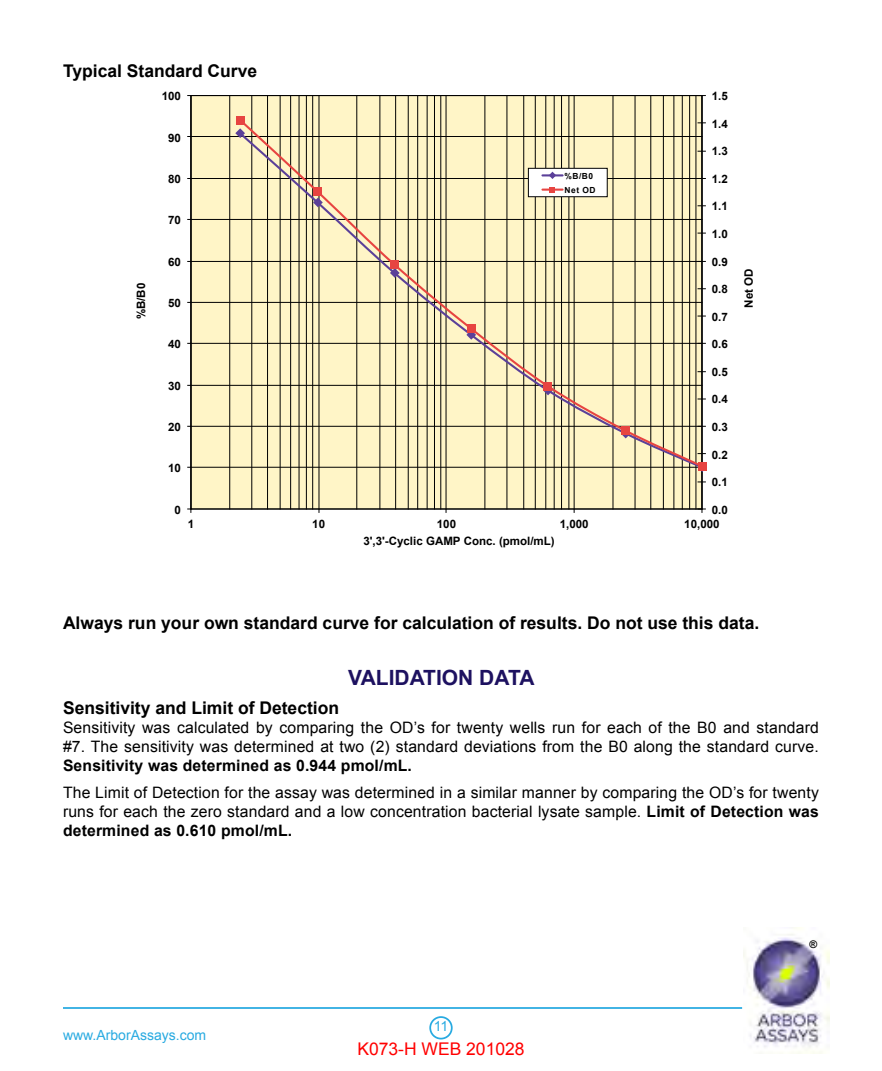
<style>
.page{position:relative;width:882px;height:1071px;background:#fff}
.page>*{position:absolute;margin:0;border:0;box-sizing:border-box;transform-origin:0 0}
.t1{font:700 21px "Arial";color:#1d1160}
.t2{font:700 17.5px "Arial";color:#000}
.t3{font:17.5px "Arial";color:#f00}
.t4{font:15.75px/18.9px "Arial";letter-spacing:.01em;color:#000}
.t5{font:700 15.75px "Arial";letter-spacing:.01em;color:#000}
.t6{font:14px "Arial";color:#28aae1}
.t7{font:700 11.55px "Arial";color:#010101}
.t8{font:700 10.5px "Arial";color:#000}
.t9{font:700 8.4px/14.2px "Arial";letter-spacing:.06em;color:#010101}
.s1{font-weight:700}
</style>
<div class="page">
<div style="left:429px;top:1016px;width:24px;height:24px;border:2px solid #28aae1;border-radius:50%"></div>
<img style="left:743px;top:927px;width:87px;height:126px">
<hr style="left:63px;top:1007px;width:679px;height:2px;background:#28aae1">
<div style="left:191px;top:96px;width:511px;height:413px;background:#fff5c7"></div>
<hr style="left:191px;top:467px;width:511px;height:1px;background:#010101">
<hr style="left:191px;top:426px;width:511px;height:1px;background:#010101">
<hr style="left:191px;top:385px;width:511px;height:1px;background:#010101">
<hr style="left:191px;top:343px;width:511px;height:1px;background:#010101">
<hr style="left:191px;top:302px;width:511px;height:1px;background:#010101">
<hr style="left:191px;top:261px;width:511px;height:1px;background:#010101">
<hr style="left:191px;top:219px;width:511px;height:1px;background:#010101">
<hr style="left:191px;top:178px;width:511px;height:1px;background:#010101">
<hr style="left:191px;top:136px;width:511px;height:1px;background:#010101">
<hr style="left:191px;top:95px;width:511px;height:1px;background:#010101">
<hr style="left:229px;top:96px;width:1px;height:413px;background:#010101">
<hr style="left:251px;top:96px;width:1px;height:413px;background:#010101">
<hr style="left:267px;top:96px;width:1px;height:413px;background:#010101">
<hr style="left:280px;top:96px;width:1px;height:413px;background:#010101">
<hr style="left:290px;top:96px;width:1px;height:413px;background:#010101">
<hr style="left:299px;top:96px;width:1px;height:413px;background:#010101">
<hr style="left:306px;top:96px;width:1px;height:413px;background:#010101">
<hr style="left:312px;top:96px;width:1px;height:413px;background:#010101">
<hr style="left:356px;top:96px;width:1px;height:413px;background:#010101">
<hr style="left:380px;top:96px;width:1px;height:413px;background:#010101">
<hr style="left:395px;top:96px;width:1px;height:413px;background:#010101">
<hr style="left:408px;top:96px;width:1px;height:413px;background:#010101">
<hr style="left:417px;top:96px;width:1px;height:413px;background:#010101">
<hr style="left:427px;top:96px;width:1px;height:413px;background:#010101">
<hr style="left:434px;top:96px;width:1px;height:413px;background:#010101">
<hr style="left:440px;top:96px;width:1px;height:413px;background:#010101">
<hr style="left:485px;top:96px;width:1px;height:413px;background:#010101">
<hr style="left:507px;top:96px;width:1px;height:413px;background:#010101">
<hr style="left:523px;top:96px;width:1px;height:413px;background:#010101">
<hr style="left:535px;top:96px;width:1px;height:413px;background:#010101">
<hr style="left:545px;top:96px;width:1px;height:413px;background:#010101">
<hr style="left:554px;top:96px;width:1px;height:413px;background:#010101">
<hr style="left:561px;top:96px;width:1px;height:413px;background:#010101">
<hr style="left:569px;top:96px;width:1px;height:413px;background:#010101">
<hr style="left:613px;top:96px;width:1px;height:413px;background:#010101">
<hr style="left:635px;top:96px;width:1px;height:413px;background:#010101">
<hr style="left:650px;top:96px;width:1px;height:413px;background:#010101">
<hr style="left:663px;top:96px;width:1px;height:413px;background:#010101">
<hr style="left:674px;top:96px;width:1px;height:413px;background:#010101">
<hr style="left:682px;top:96px;width:1px;height:413px;background:#010101">
<hr style="left:689px;top:96px;width:1px;height:413px;background:#010101">
<hr style="left:696px;top:96px;width:1px;height:413px;background:#010101">
<hr style="left:319px;top:96px;width:1px;height:413px;background:#010101">
<hr style="left:446px;top:96px;width:1px;height:413px;background:#010101">
<hr style="left:574px;top:96px;width:1px;height:413px;background:#010101">
<hr style="left:702px;top:96px;width:1px;height:413px;background:#010101">
<hr style="left:191px;top:96px;width:1px;height:413px;background:#010101">
<hr style="left:191px;top:509px;width:511px;height:1px;background:#010101">
<svg style="left:235px;top:130px;width:3px;height:6px"></svg>
<svg style="left:698px;top:462px;width:9px;height:10px"></svg>
<svg style="left:238px;top:117px;width:464px;height:352px"></svg>
<div style="left:698px;top:462px;width:8px;height:8px;background:#e74441"></div>
<div style="left:621px;top:426px;width:9px;height:9px;background:#e74441"></div>
<div style="left:544px;top:382px;width:8px;height:9px;background:#e74441"></div>
<div style="left:467px;top:324px;width:8px;height:9px;background:#e74441"></div>
<div style="left:390px;top:260px;width:9px;height:9px;background:#e74441"></div>
<div style="left:236px;top:117px;width:8px;height:8px;background:#e74441"></div>
<div style="left:528px;top:168px;width:79px;height:29px;background:#fff"></div>
<div style="left:528px;top:168px;width:79px;height:29px;border:1px solid #010101"></div>
<hr style="left:542px;top:174px;width:21px;height:2px;background:#5b4099">
<hr style="left:542px;top:189px;width:21px;height:2px;background:#e74441">
<svg style="left:550px;top:187px;width:5px;height:6px"></svg>
<div style="left:314px;top:187px;width:8px;height:8px;background:#e74441"></div>
<svg style="left:549px;top:172px;width:7px;height:7px"></svg>
<p class="t2" style="left:63px;top:59px;width:196px">Typical Standard Curve</p>
<p class="t7" style="left:162px;top:89px;width:21px">100</p>
<p class="t7" style="left:168px;top:130px;width:14px">90</p>
<p class="t7" style="left:168px;top:171px;width:14px">80</p>
<p class="t7" style="left:168px;top:213px;width:14px">70</p>
<p class="t7" style="left:133px;top:319px;width:38px;rotate:-90deg">%B/B0</p>
<p class="t7" style="left:168px;top:254px;width:14px">60</p>
<p class="t7" style="left:168px;top:295px;width:14px">50</p>
<p class="t7" style="left:168px;top:337px;width:14px">40</p>
<p class="t7" style="left:168px;top:378px;width:14px">30</p>
<p class="t7" style="left:168px;top:419px;width:14px">20</p>
<p class="t7" style="left:168px;top:461px;width:14px">10</p>
<p class="t7" style="left:175px;top:502px;width:8px">0</p>
<p class="t9" style="left:565px;top:169px;width:32px">%B/B0<br>Net OD</p>
<p class="t7" style="left:712px;top:88px;width:18px">1.5</p>
<p class="t7" style="left:712px;top:116px;width:18px">1.4</p>
<p class="t7" style="left:712px;top:144px;width:18px">1.3</p>
<p class="t7" style="left:712px;top:171px;width:18px">1.2</p>
<p class="t7" style="left:712px;top:199px;width:18px">1.1</p>
<p class="t7" style="left:712px;top:226px;width:18px">1.0</p>
<p class="t7" style="left:712px;top:254px;width:18px">0.9</p>
<p class="t7" style="left:712px;top:281px;width:18px">0.8</p>
<p class="t7" style="left:712px;top:309px;width:18px">0.7</p>
<p class="t7" style="left:712px;top:337px;width:18px">0.6</p>
<p class="t7" style="left:712px;top:364px;width:18px">0.5</p>
<p class="t7" style="left:712px;top:392px;width:18px">0.4</p>
<p class="t7" style="left:712px;top:419px;width:18px">0.3</p>
<p class="t7" style="left:712px;top:447px;width:18px">0.2</p>
<p class="t7" style="left:712px;top:474px;width:18px">0.1</p>
<p class="t7" style="left:712px;top:502px;width:18px">0.0</p>
<p class="t7" style="left:188px;top:516px;width:8px">1</p>
<p class="t7" style="left:312px;top:516px;width:14px">10</p>
<p class="t7" style="left:437px;top:516px;width:21px">100</p>
<p class="t7" style="left:560px;top:516px;width:30px">1,000</p>
<p class="t7" style="left:684px;top:516px;width:37px">10,000</p>
<p class="t7" style="left:363px;top:534px;width:193px">3',3'-Cyclic GAMP Conc. (pmol/mL)</p>
<p class="t7" style="left:741px;top:308px;width:41px;rotate:-90deg">Net OD</p>
<p class="t2" style="left:63px;top:611px;width:698px">Always run your own standard curve for calculation of results. Do not use this data.</p>
<h1 class="t1" style="left:348px;top:664px;width:188px">VALIDATION DATA</h1>
<p class="t2" style="left:63px;top:697px;width:278px">Sensitivity and Limit of Detection</p>
<p class="t4" style="left:63px;top:718px;width:757px">Sensitivity was calculated by comparing the OD’s for twenty wells run for each of the B0 and standard #7. The sensitivity was determined at two (2) standard deviations from the B0 along the standard curve.</p>
<p class="t5" style="left:63px;top:755px;width:351px">Sensitivity was determined as 0.944 pmol/mL.</p>
<p class="t4" style="left:63px;top:783px;width:757px;text-align:justify">The Limit of Detection for the assay was determined in a similar manner by comparing the OD’s for twenty runs for each the zero standard and a low concentration bacterial lysate sample. <span class="s1">Limit of Detection was determined as 0.610 pmol/mL.</span></p>
<p class="t6" style="left:63px;top:1025px;width:145px">www.ArborAssays.com</p>
<p class="t6" style="left:434px;top:1017px;width:16px">11</p>
<p class="t3" style="left:357px;top:1037px;width:169px">K073-H WEB 201028</p>
<p class="t8" style="left:809px;top:937px;width:9px">®</p>
</div>
